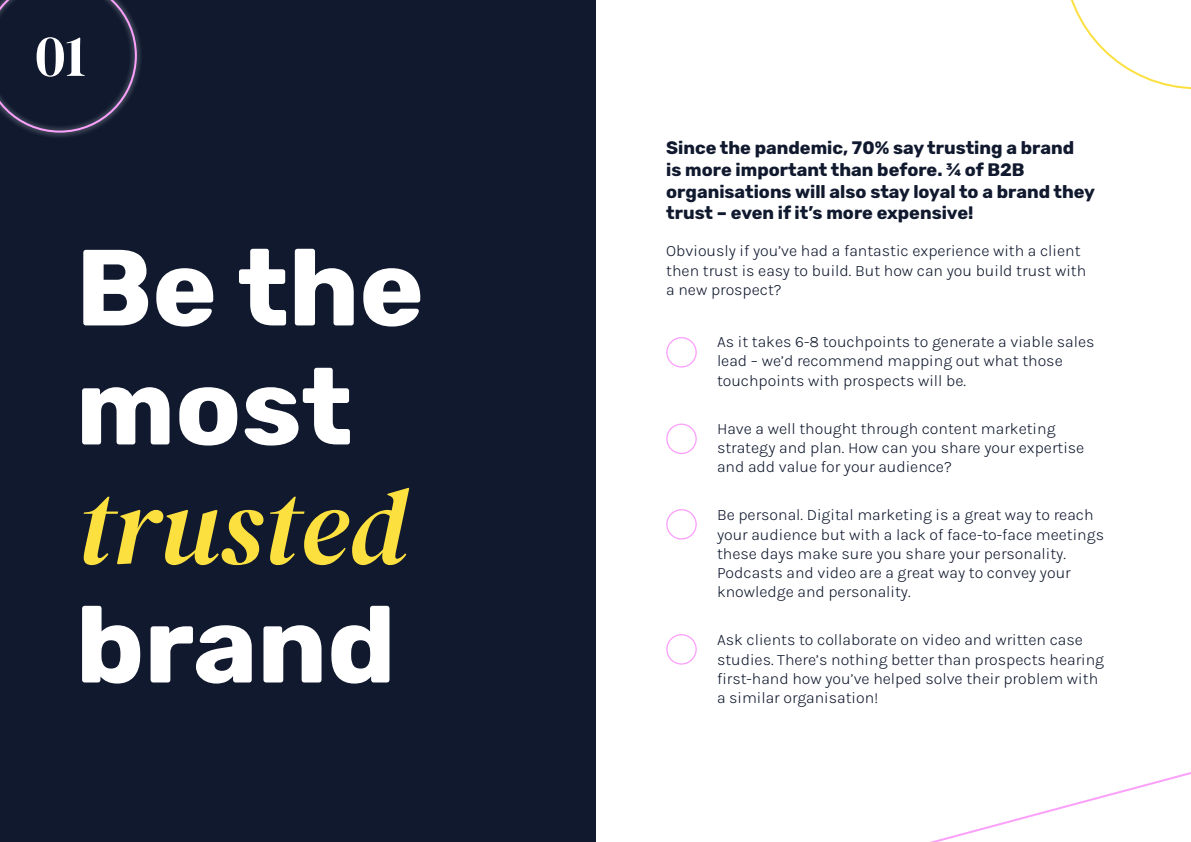
<style>
.page{position:relative;width:1191px;height:842px;background:#fff}
.page>*{position:absolute;margin:0;border:0;box-sizing:border-box;transform-origin:0 0}
.t1{font:700 108px/119px "Rubik";color:#fff}
.t2{font:59.6px "DM Serif Display";color:#fff}
.t3{font:700 18px/21.6px "Rubik";color:#10192e}
.t4{font:300 16px/19.2px "Karla";color:#10192e}
.s1{font-family:"DM Serif Display";font-weight:400;font-style:italic;color:#fce03f}
</style>
<div class="page">
<svg style="left:1071px;top:0;width:120px;height:89px"></svg>
<div style="left:0;top:0;width:595px;height:842px;background:#10192e"></div>
<svg style="left:930px;top:772px;width:261px;height:70px"></svg>
<div style="left:666px;top:337px;width:31px;height:31px;border:1px solid #fba0fb;border-radius:50%"></div>
<div style="left:666px;top:424px;width:31px;height:30px;border:1px solid #fba0fb;border-radius:50%"></div>
<div style="left:666px;top:509px;width:31px;height:31px;border:1px solid #fba0fb;border-radius:50%"></div>
<div style="left:666px;top:634px;width:31px;height:31px;border:1px solid #fba0fb;border-radius:50%"></div>
<div style="left:0;top:0;width:143px;height:139px;background:#fff;opacity:.75"></div>
<svg style="left:0;top:0;width:137px;height:133px"></svg>
<p class="t2" style="left:35px;top:21px;width:52px">01</p>
<p class="t1" style="left:76px;top:231px;width:349px">Be the most <span class="s1">trusted </span>brand</p>
<p class="t3" style="left:666px;top:138px;width:430px">Since the pandemic, 70% say trusting a brand<br>is more important than before. ¾ of B2B organisations will also stay loyal to a brand they trust – even if it’s more expensive!</p>
<p class="t4" style="left:666px;top:241px;width:421px">Obviously if you’ve had a fantastic experience with a client then trust is easy to build. But how can you build trust with a new prospect?</p>
<p class="t4" style="left:717px;top:332px;width:379px">As it takes 6-8 touchpoints to generate a viable sales lead – we’d recommend mapping out what those touchpoints with prospects will be.</p>
<p class="t4" style="left:717px;top:418px;width:369px">Have a well thought through content marketing strategy and plan. How can you share your expertise and add value for your audience?</p>
<p class="t4" style="left:717px;top:505px;width:388px">Be personal. Digital marketing is a great way to reach your audience but with a lack of face-to-face meetings these days make sure you share your personality.<br>Podcasts and video are a great way to convey your knowledge and personality.</p>
<p class="t4" style="left:717px;top:630px;width:388px">Ask clients to collaborate on video and written case studies. There’s nothing better than prospects hearing first-hand how you’ve helped solve their problem with a similar organisation!</p>
</div>
